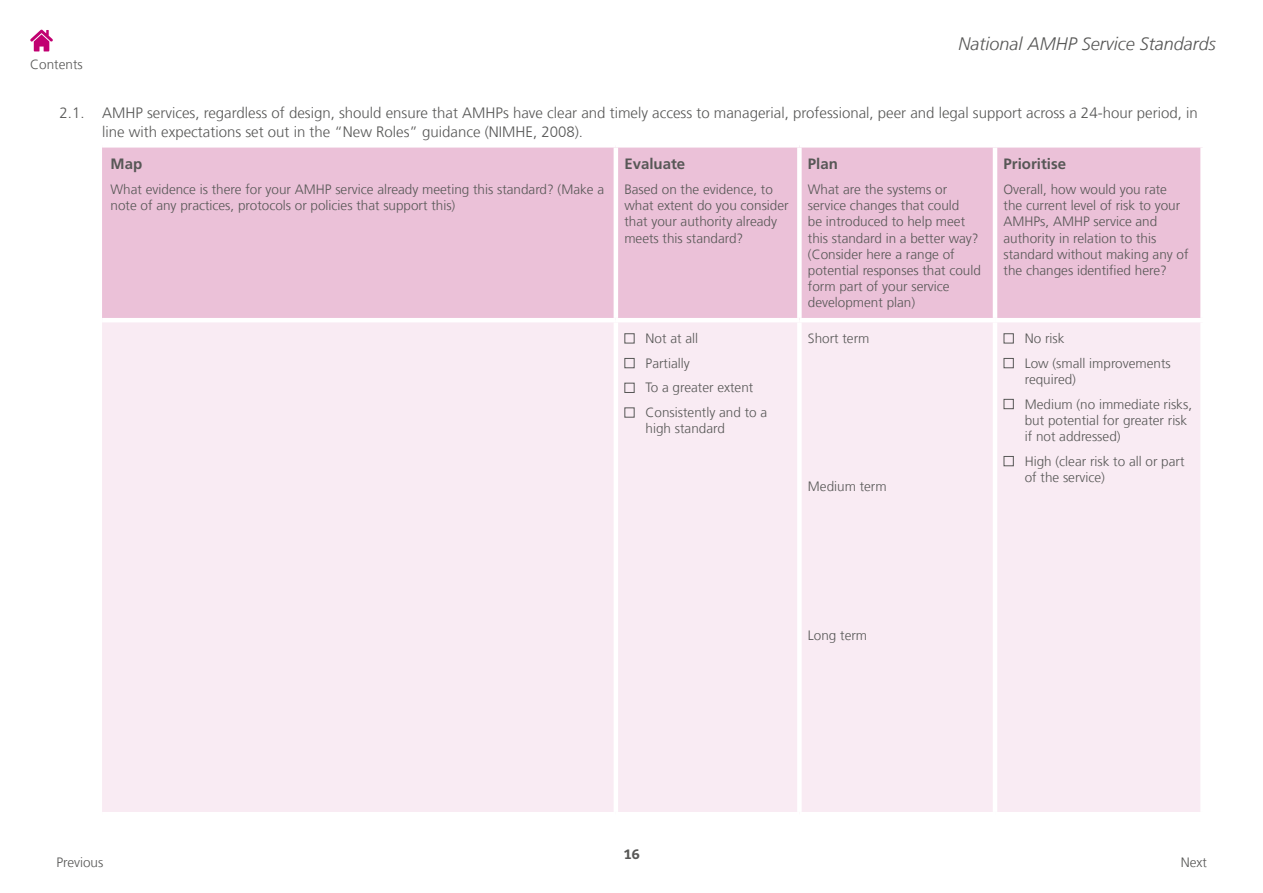
<style>
.page{position:relative;width:1263px;height:893px;background:#fff}
.page>*{position:absolute;margin:0;border:0;box-sizing:border-box;transform-origin:0 0}
.t1{font:italic 300 18px "Frutiger LT Com";color:#575756}
.t2{font:300 15px/19.5px "Frutiger LT Com";color:#575756}
.t3{font:700 15px "Frutiger LT Com";color:#575756}
.t4{font:300 13.5px/16.2px "Frutiger LT Com";color:#575756}
.t5{font:700 13.5px "Bitter";color:#575756}
.s1{font-family:"Frutiger LT Pro"}
</style>
<div class="page">
<svg style="left:30px;top:30px;width:23px;height:21px"></svg>
<div style="left:102px;top:148px;width:1098px;height:170px;background:#ebc1d8"></div>
<div style="left:102px;top:322px;width:1098px;height:490px;background:#f9ebf3"></div>
<hr style="left:614px;top:148px;width:4px;height:170px;background:#fff">
<div style="left:797px;top:148px;width:5px;height:170px;background:#fff"></div>
<hr style="left:993px;top:148px;width:4px;height:170px;background:#fff">
<hr style="left:614px;top:322px;width:4px;height:490px;background:#fff">
<div style="left:797px;top:322px;width:5px;height:490px;background:#fff"></div>
<hr style="left:993px;top:322px;width:4px;height:490px;background:#fff">
<h1 class="t1" style="left:959px;top:33px;width:259px">National AMHP Service <span class="s1">Stan</span>dards</h1>
<p class="t4" style="left:30px;top:56px;width:54px">Contents</p>
<p class="t2" style="left:102px;top:103px;width:1097px;text-indent:-43px">2.1. AMHP services, regardless of design, should ensure that AMHPs have clear and timely access to managerial, professional, peer and legal support across a 24-hour period, in line with expectations set out in the “New Roles” guidance (NIMHE, 2008).</p>
<p class="t3" style="left:111px;top:155px;width:33px">Map</p>
<p class="t4" style="left:111px;top:181px;width:495px">What evidence is there for your AMHP service already meeting this standard? (Make a note of any practices, protocols or policies that support this)</p>
<p class="t3" style="left:624px;top:155px;width:62px">Evaluate</p>
<p class="t4" style="left:624px;top:181px;width:166px">Based on the evidence, to what extent do you consider that your authority already meets this standard?</p>
<p class="t3" style="left:808px;top:155px;width:32px">Plan</p>
<p class="t4" style="left:808px;top:181px;width:175px">What are the systems or service changes that could<br>be introduced to help meet this standard in a better way? (Consider here a range of potential responses that could form part of your service development plan)</p>
<p class="t3" style="left:1003px;top:155px;width:64px">Prioritise</p>
<p class="t4" style="left:1003px;top:181px;width:187px">Overall, how would you rate the current level of risk to your<br>AMHPs, AMHP service and authority in relation to this standard without making any of the changes identified here?</p>
<p class="t4" style="left:624px;top:330px;width:75px">■ Not at all</p>
<p class="t4" style="left:624px;top:355px;width:67px">■ Partially</p>
<p class="t4" style="left:624px;top:380px;width:131px">■ To a greater extent</p>
<p class="t4" style="left:646px;top:404px;width:123px;text-indent:-21px">■ Consistently and to a high standard</p>
<p class="t4" style="left:808px;top:330px;width:63px">Short term</p>
<p class="t4" style="left:808px;top:479px;width:80px">Medium term</p>
<p class="t4" style="left:808px;top:627px;width:61px">Long term</p>
<p class="t4" style="left:1003px;top:330px;width:63px">■ No risk</p>
<p class="t4" style="left:1025px;top:355px;width:148px;text-indent:-21px">■ Low (small improvements required)</p>
<p class="t4" style="left:1025px;top:396px;width:169px;text-indent:-21px">■ Medium (no immediate risks, but potential for greater risk if not addressed)</p>
<p class="t4" style="left:1025px;top:453px;width:161px;text-indent:-21px">■ High (clear risk to all or part of the service)</p>
<p class="t5" style="left:624px;top:845px;width:17px">16</p>
<p class="t4" style="left:56px;top:855px;width:49px">Previous</p>
<p class="t4" style="left:1181px;top:855px;width:28px">Next</p>
</div>
